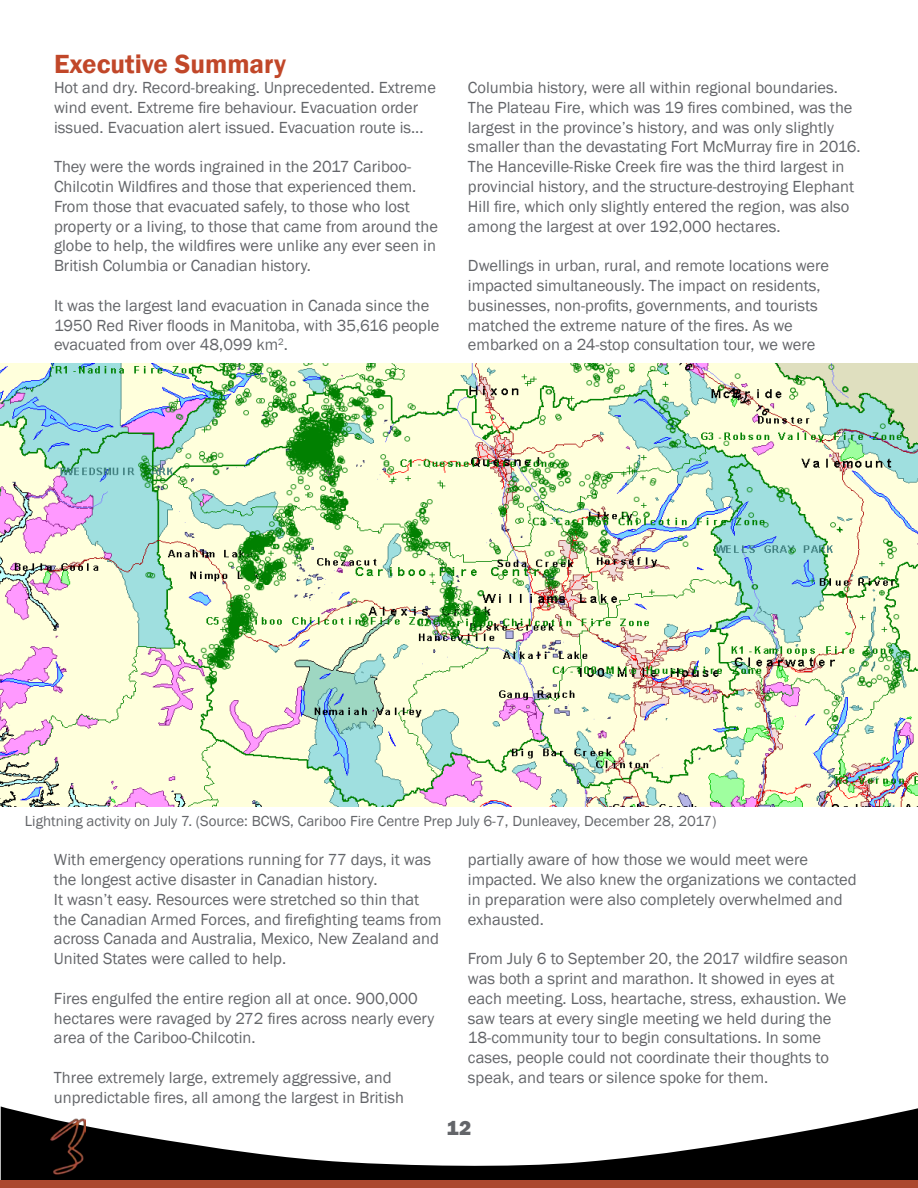
<style>
.page{position:relative;width:918px;height:1188px;background:#fff}
.page>*{position:absolute;margin:0;border:0;box-sizing:border-box;transform-origin:0 0}
.t1{font:600 27px "Franklin Gothic";color:#c14729}
.t2{font:800 21px "Franklin Gothic";color:#636569}
.t3{font:16.5px/19.8px "Franklin Gothic";color:#636569}
.t4{font:15px "Franklin Gothic";color:#636569}
</style>
<div class="page">
<svg style="left:1px;top:1106px;width:917px;height:75px"></svg>
<img style="left:50px;top:1119px;width:35px;height:56px">
<div style="left:1px;top:1181px;width:917px;height:7px;background:#ab482e"></div>
<img style="left:0;top:364px;width:918px;height:442px">
<h1 class="t1" style="left:54px;top:47px;width:234px">Executive Summary</h1>
<p class="t3" style="left:54px;top:78px;width:383px">Hot and dry. Record-breaking. Unprecedented. Extreme wind event. Extreme fire behaviour. Evacuation order issued. Evacuation alert issued. Evacuation route is...</p>
<p class="t3" style="left:54px;top:157px;width:386px">They were the words ingrained in the 2017 Cariboo-Chilcotin Wildfires and those that experienced them.<br>From those that evacuated safely, to those who lost property or a living, to those that came from around the globe to help, the wildfires were unlike any ever seen in British Columbia or Canadian history.</p>
<p class="t3" style="left:54px;top:296px;width:387px">It was the largest land evacuation in Canada since the<br>1950 Red River floods in Manitoba, with 35,616 people evacuated from over 48,099 km<sup>2</sup>.</p>
<p class="t3" style="left:468px;top:78px;width:394px">Columbia history, were all within regional boundaries.<br>The Plateau Fire, which was 19 fires combined, was the largest in the province’s history, and was only slightly smaller than the devastating Fort McMurray fire in 2016.<br>The Hanceville-Riske Creek fire was the third largest in provincial history, and the structure-destroying Elephant Hill fire, which only slightly entered the region, was also among the largest at over 192,000 hectares.</p>
<p class="t3" style="left:468px;top:256px;width:363px">Dwellings in urban, rural, and remote locations were impacted simultaneously. The impact on residents, businesses, non-profits, governments, and tourists matched the extreme nature of the fires. As we embarked on a 24-stop consultation tour, we were</p>
<p class="t4" style="left:25px;top:811px;width:693px">Lightning activity on July 7. (Source: BCWS, Cariboo Fire Centre Prep July 6-7, Dunleavey, December 28, 2017)</p>
<p class="t3" style="left:54px;top:850px;width:389px">With emergency operations running for 77 days, it was the longest active disaster in Canadian history.<br>It wasn’t easy. Resources were stretched so thin that the Canadian Armed Forces, and firefighting teams from across Canada and Australia, Mexico, New Zealand and United States were called to help.</p>
<p class="t3" style="left:54px;top:989px;width:382px">Fires engulfed the entire region all at once. 900,000 hectares were ravaged by 272 fires across nearly every area of the Cariboo-Chilcotin.</p>
<p class="t3" style="left:54px;top:1068px;width:352px">Three extremely large, extremely aggressive, and unpredictable fires, all among the largest in British</p>
<p class="t3" style="left:468px;top:850px;width:390px">partially aware of how those we would meet were impacted. We also knew the organizations we contacted in preparation were also completely overwhelmed and exhausted.</p>
<p class="t3" style="left:468px;top:949px;width:381px">From July 6 to September 20, the 2017 wildfire season was both a sprint and marathon. It showed in eyes at each meeting. Loss, heartache, stress, exhaustion. We saw tears at every single meeting we held during the 18-community tour to begin consultations. In some cases, people could not coordinate their thoughts to speak, and tears or silence spoke for them.</p>
<p class="t2" style="left:447px;top:1114px;width:26px">12</p>
</div>
